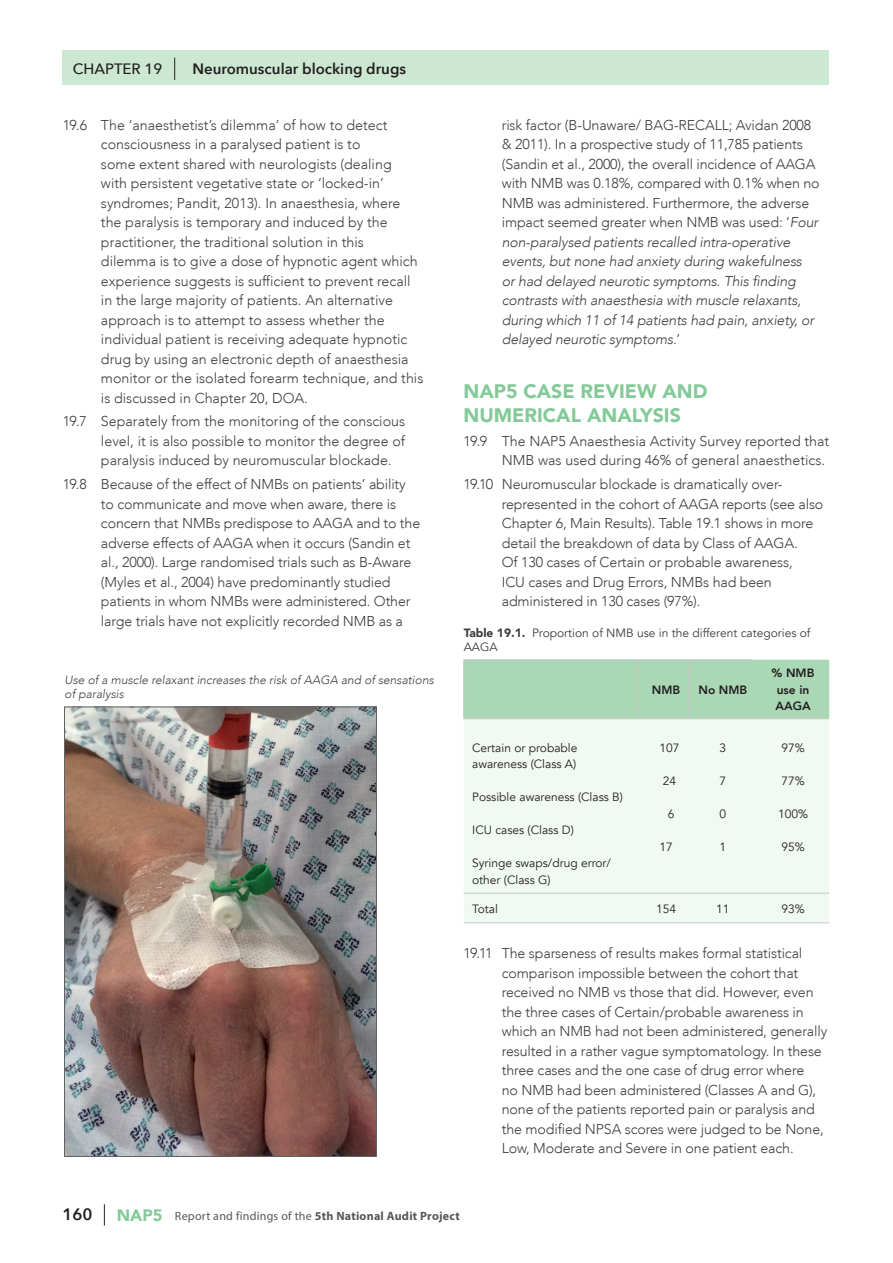
<style>
.page{position:relative;width:893px;height:1263px;background:#fff}
.page>*{position:absolute;margin:0;border:0;box-sizing:border-box;transform-origin:0 0}
.t1{font:900 19.5px/24px "Avenir";color:#83ca98}
.t2{font:600 16.5px "Avenir Next";color:#231f20}
.t3{font:600 15px "Avenir Next";color:#231f20}
.t4{font:500 15px "Avenir Next";color:#231f20}
.t5{font:300 14.25px/19.5px "Avenir LT";letter-spacing:-.01em;color:#3e3e3f}
.t6{font:italic 300 14.25px/19.5px "Avenir";letter-spacing:-.01em;color:#3e3e3f}
.t7{font:12px/16.5px "Avenir";color:#231f20}
.t8{font:italic 300 12px/14.2px "Avenir";color:#3e3e3f}
.t9{font:12px/14.2px "Avenir";color:#3e3e3f}
.t10{font:700 12px "Myriad Pro";letter-spacing:.02em;color:#57585a}
.t11{font:800 12px/16.5px "Avenir LT";color:#231f20;text-align:center}
.s1{font-family:"Avenir";font-style:italic}
.s2{font-family:"Avenir LT";font-style:normal}
.s3{font-weight:900}
.s4{font-family:"Avenir";font-weight:900;font-size:16.5px;color:#83ca98}
.s5{font-weight:400}
</style>
<div class="page">
<svg style="left:104px;top:1204px;width:1px;height:21px"></svg>
<div style="left:171px;top:50px;width:658px;height:35px;background:#cce7d2"></div>
<div style="left:62px;top:50px;width:111px;height:35px;background:#cce7d2"></div>
<svg style="left:174px;top:58px;width:1px;height:22px"></svg>
<div style="left:464px;top:660px;width:365px;height:58px;background:#aad8b5"></div>
<div style="left:464px;top:719px;width:365px;height:204px;background:#f1f9f3"></div>
<hr style="left:463px;top:660px;width:1px;height:58px;background:#c7c8ca">
<hr style="left:639px;top:660px;width:1px;height:58px;background:#c7c8ca">
<hr style="left:689px;top:660px;width:1px;height:58px;background:#c7c8ca">
<hr style="left:463px;top:718px;width:176px;height:1px;background:#c7c8ca">
<hr style="left:464px;top:923px;width:175px;height:1px;background:#c7c8ca">
<hr style="left:639px;top:718px;width:50px;height:1px;background:#c7c8ca">
<hr style="left:639px;top:923px;width:50px;height:1px;background:#c7c8ca">
<hr style="left:689px;top:718px;width:64px;height:1px;background:#c7c8ca">
<hr style="left:753px;top:718px;width:76px;height:1px;background:#c7c8ca">
<hr style="left:689px;top:923px;width:64px;height:1px;background:#c7c8ca">
<hr style="left:753px;top:923px;width:76px;height:1px;background:#c7c8ca">
<hr style="left:463px;top:659px;width:176px;height:1px;background:#c7c8ca">
<hr style="left:639px;top:659px;width:50px;height:1px;background:#c7c8ca">
<hr style="left:689px;top:659px;width:64px;height:1px;background:#c7c8ca">
<hr style="left:464px;top:893px;width:175px;height:1px;background:#c7c8ca">
<hr style="left:639px;top:893px;width:50px;height:1px;background:#c7c8ca">
<hr style="left:689px;top:893px;width:64px;height:1px;background:#c7c8ca">
<hr style="left:753px;top:893px;width:76px;height:1px;background:#c7c8ca">
<img style="left:66px;top:709px;width:309px;height:446px">
<div style="left:64px;top:707px;width:313px;height:450px;border:1px solid #636366"></div>
<p class="t4" style="left:73px;top:59px;width:91px">CHAPTER 19</p>
<p class="t3" style="left:192px;top:59px;width:215px">Neuromuscular blocking drugs</p>
<p class="t5" style="left:101px;top:115px;width:324px;text-indent:-38px">19.6 The ‘anaesthetist’s dilemma’ of how to detect consciousness in a paralysed patient is to<br>some extent shared with neurologists (dealing<br>with persistent vegetative state or ‘locked-in’ syndromes; Pandit, 2013). In anaesthesia, where the paralysis is temporary and induced by the practitioner, the traditional solution in this<br>dilemma is to give a dose of hypnotic agent which experience suggests is sufficient to prevent recall in the large majority of patients. An alternative approach is to attempt to assess whether the individual patient is receiving adequate hypnotic drug by using an electronic depth of anaesthesia monitor or the isolated forearm technique, and this is discussed in Chapter 20, DOA.</p>
<p class="t5" style="left:101px;top:412px;width:306px;text-align:justify;text-indent:-38px">19.7 Separately from the monitoring of the conscious level, it is also possible to monitor the degree of paralysis induced by neuromuscular blockade.</p>
<p class="t5" style="left:101px;top:475px;width:321px;text-indent:-38px">19.8 Because of the effect of NMBs on patients’ ability to communicate and move when aware, there is concern that NMBs predispose to AAGA and to the adverse effects of AAGA when it occurs (Sandin et al., 2000). Large randomised trials such as B-Aware (Myles et al., 2004) have predominantly studied patients in whom NMBs were administered. Other large trials have not explicitly recorded NMB as a</p>
<p class="t8" style="left:65px;top:672px;width:371px">Use of a muscle relaxant increases the risk of AAGA and of sensations of paralysis</p>
<p class="t5" style="left:502px;top:115px;width:319px">risk factor (B-Unaware/ BAG-RECALL; Avidan 2008 &amp; 2011). In a prospective study of 11,785 patients (Sandin et al., 2000), the overall incidence of AAGA with NMB was 0.18%, compared with 0.1% when no NMB was administered. Furthermore, the adverse impact seemed greater when NMB was used: ‘<span class="s1">Four</span></p>
<p class="t6" style="left:502px;top:232px;width:314px">non-paralysed patients recalled intra-operative events, but none had anxiety during wakefulness or had delayed neurotic symptoms. This finding contrasts with anaesthesia with muscle relaxants, during which 11 of 14 patients had pain, anxiety, or delayed neurotic symptoms<span class="s2">.’</span></p>
<h1 class="t1" style="left:463px;top:379px;width:246px">NAP5 CASE REVIEW AND<br>NUMERICAL ANALYSIS</h1>
<p class="t5" style="left:463px;top:431px;width:367px;text-align:right">19.9 The NAP5 Anaesthesia Activity Survey reported that<br>NMB was used during 46% of general anaesthetics.</p>
<p class="t5" style="left:502px;top:474px;width:323px;text-indent:-38px">19.10 Neuromuscular blockade is dramatically over&shy;represented in the cohort of AAGA reports (see also Chapter 6, Main Results). Table 19.1 shows in more detail the breakdown of data by Class of AAGA.<br>Of 130 cases of Certain or probable awareness,<br>ICU cases and Drug Errors, NMBs had been administered in 130 cases (97%).</p>
<p class="t9" style="left:464px;top:626px;width:348px"><span class="s3">TABLE 19.1.</span> Proportion of NMB use in the different categories of<br>AAGA</p>
<p class="t11" style="left:652px;top:681px;width:30px">NMB</p>
<p class="t11" style="left:698px;top:681px;width:50px">No NMB</p>
<p class="t11" style="left:772px;top:665px;width:44px">% NMB use in<br>AAGA</p>
<p class="t7" style="left:472px;top:739px;width:107px">Certain or probable awareness (Class A)</p>
<p class="t7" style="left:472px;top:789px;width:152px">Possible awareness (Class B)</p>
<p class="t7" style="left:472px;top:822px;width:103px">ICU cases (Class D)</p>
<p class="t7" style="left:472px;top:855px;width:140px">Syringe swaps/drug error/ other (Class G)</p>
<p class="t7" style="left:659px;top:739px;width:22px">107</p>
<p class="t7" style="left:663px;top:772px;width:15px">24</p>
<p class="t7" style="left:668px;top:805px;width:8px">6</p>
<p class="t7" style="left:659px;top:838px;width:15px">17</p>
<p class="t7" style="left:719px;top:739px;width:8px">3</p>
<p class="t7" style="left:719px;top:772px;width:8px">7</p>
<p class="t7" style="left:719px;top:805px;width:8px">0</p>
<p class="t7" style="left:719px;top:838px;width:8px">1</p>
<p class="t7" style="left:781px;top:739px;width:25px">97%</p>
<p class="t7" style="left:781px;top:772px;width:25px">77%</p>
<p class="t7" style="left:778px;top:805px;width:32px">100%</p>
<p class="t7" style="left:781px;top:838px;width:25px">95%</p>
<p class="t7" style="left:472px;top:901px;width:27px">Total</p>
<p class="t7" style="left:656px;top:901px;width:22px">154</p>
<p class="t7" style="left:716px;top:901px;width:15px">11</p>
<p class="t7" style="left:781px;top:901px;width:25px">93%</p>
<p class="t5" style="left:502px;top:943px;width:327px;text-indent:-38px">19.11 The sparseness of results makes formal statistical comparison impossible between the cohort that received no NMB vs those that did. However, even the three cases of Certain/probable awareness in which an NMB had not been administered, generally resulted in a rather vague symptomatology. In these three cases and the one case of drug error where<br>no NMB had been administered (Classes A and G), none of the patients reported pain or paralysis and the modified NPSA scores were judged to be None, Low, Moderate and Severe in one patient each.</p>
<p class="t2" style="left:63px;top:1204px;width:32px">160</p>
<p class="t10" style="left:117px;top:1208px;width:344px"><span class="s4">NAP5</span> <span class="s5">Report and findings of the</span> 5th National Audit Project</p>
</div>
